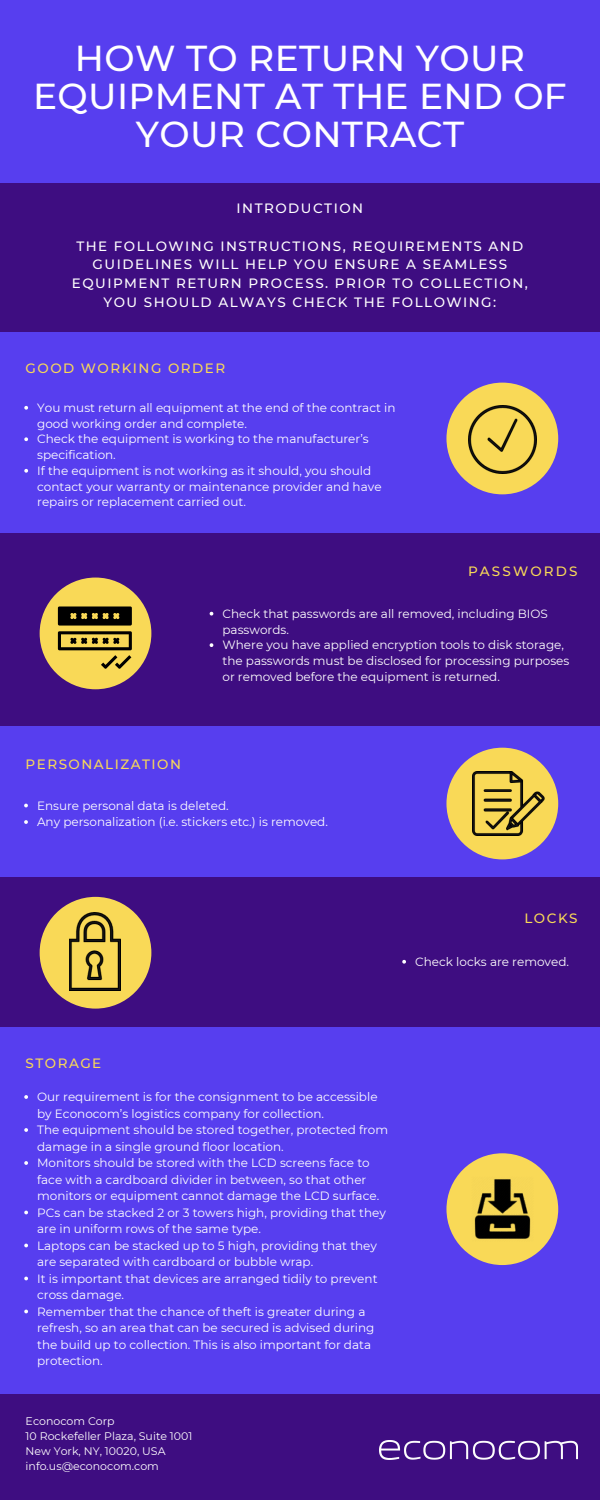
<style>
.page{position:relative;width:600px;height:1500px;background:#fff}
.page>*{position:absolute;margin:0;border:0;box-sizing:border-box;transform-origin:0 0}
.t1{font:500 36px/38.2px "Montserrat";letter-spacing:.01em;color:#fff;text-align:center}
.t2{font:500 13.5px/18.8px "Montserrat";letter-spacing:.11em;color:#fff;text-align:center}
.t3{font:500 13.5px "Montserrat";letter-spacing:.11em;color:#f9d957}
.t4{font:500 13.5px "Montserrat";letter-spacing:.16em;color:#f9d957}
.t5{font:12px/16.5px "Montserrat";color:#fff}
.t6{font:11px "Montserrat";color:#fff}
</style>
<div class="page">
<div style="left:0;top:0;width:600px;height:192px;background:#573eef"></div>
<div style="left:0;top:1388px;width:600px;height:112px;background:#3e0d81"></div>
<div style="left:0;top:720px;width:600px;height:226px;background:#573eef"></div>
<div style="left:0;top:325px;width:600px;height:220px;background:#573eef"></div>
<div style="left:0;top:534px;width:600px;height:192px;background:#3e0d81"></div>
<div style="left:0;top:183px;width:600px;height:149px;background:#3e0d81"></div>
<div style="left:0;top:979px;width:600px;height:415px;background:#573eef"></div>
<div style="left:0;top:877px;width:600px;height:150px;background:#3e0d81"></div>
<div style="left:446px;top:383px;width:112px;height:111px;background:#f9d957;border-radius:50%"></div>
<svg style="left:24px;top:1095px;width:4px;height:4px"></svg>
<svg style="left:24px;top:1128px;width:4px;height:4px"></svg>
<svg style="left:24px;top:1161px;width:4px;height:4px"></svg>
<svg style="left:24px;top:1211px;width:4px;height:3px"></svg>
<svg style="left:24px;top:1244px;width:4px;height:3px"></svg>
<svg style="left:24px;top:1277px;width:4px;height:3px"></svg>
<svg style="left:24px;top:1310px;width:4px;height:3px"></svg>
<div style="left:40px;top:578px;width:111px;height:111px;background:#f9d957;border-radius:50%"></div>
<div style="left:40px;top:897px;width:111px;height:112px;background:#f9d957;border-radius:50%"></div>
<div style="left:446px;top:1153px;width:112px;height:112px;background:#f9d957;border-radius:50%"></div>
<div style="left:446px;top:748px;width:112px;height:111px;background:#f9d957;border-radius:50%"></div>
<img style="left:70px;top:913px;width:51px;height:78px">
<img style="left:473px;top:771px;width:72px;height:65px">
<img style="left:469px;top:406px;width:67px;height:67px">
<img style="left:474px;top:1179px;width:57px;height:60px">
<svg style="left:24px;top:406px;width:4px;height:4px"></svg>
<svg style="left:24px;top:437px;width:4px;height:4px"></svg>
<svg style="left:24px;top:469px;width:4px;height:4px"></svg>
<img style="left:379px;top:1440px;width:199px;height:20px">
<svg style="left:58px;top:607px;width:74px;height:62px"></svg>
<svg style="left:210px;top:612px;width:3px;height:4px"></svg>
<svg style="left:210px;top:643px;width:3px;height:4px"></svg>
<svg style="left:24px;top:804px;width:4px;height:3px"></svg>
<svg style="left:24px;top:820px;width:4px;height:4px"></svg>
<svg style="left:402px;top:960px;width:4px;height:4px"></svg>
<p class="t1" style="left:33px;top:39px;width:535px">HOW TO RETURN YOUR<br>EQUIPMENT AT THE END OF<br>YOUR CONTRACT</p>
<p class="t2" style="left:237px;top:199px;width:128px">INTRODUCTION</p>
<p class="t2" style="left:72px;top:236px;width:458px">THE FOLLOWING INSTRUCTIONS, REQUIREMENTS AND GUIDELINES WILL HELP YOU ENSURE A SEAMLESS EQUIPMENT RETURN PROCESS. PRIOR TO COLLECTION, YOU SHOULD ALWAYS CHECK THE FOLLOWING:</p>
<p class="t3" style="left:26px;top:359px;width:201px">GOOD WORKING ORDER</p>
<p class="t5" style="left:37px;top:400px;width:360px;line-height:15.8px">You must return all equipment at the end of the contract in good working order and complete.</p>
<p class="t5" style="left:37px;top:431px;width:333px;line-height:15.8px">Check the equipment is working to the manufacturer’s specification.</p>
<p class="t5" style="left:37px;top:463px;width:346px;line-height:15.8px">If the equipment is not working as it should, you should contact your warranty or maintenance provider and have repairs or replacement carried out.</p>
<p class="t4" style="left:468px;top:563px;width:111px">PASSWORDS</p>
<p class="t3" style="left:26px;top:756px;width:157px">PERSONALIZATION</p>
<p class="t5" style="left:223px;top:606px;width:327px;line-height:15.8px">Check that passwords are all removed, including BIOS passwords.</p>
<p class="t5" style="left:223px;top:637px;width:348px;line-height:15.8px">Where you have applied encryption tools to disk storage, the passwords must be disclosed for processing purposes or removed before the equipment is returned.</p>
<p class="t5" style="left:37px;top:797px;width:193px">Ensure personal data is deleted.</p>
<p class="t5" style="left:37px;top:814px;width:292px">Any personalization (i.e. stickers etc.) is removed.</p>
<p class="t3" style="left:524px;top:910px;width:55px">LOCKS</p>
<p class="t5" style="left:415px;top:953px;width:155px">Check locks are removed.</p>
<p class="t3" style="left:26px;top:1055px;width:77px">STORAGE</p>
<p class="t5" style="left:37px;top:1089px;width:342px">Our requirement is for the consignment to be accessible by Econocom’s logistics company for collection.</p>
<p class="t5" style="left:37px;top:1122px;width:353px">The equipment should be stored together, protected from damage in a single ground floor location.</p>
<p class="t5" style="left:37px;top:1155px;width:344px">Monitors should be stored with the LCD screens face to face with a cardboard divider in between, so that other monitors or equipment cannot damage the LCD surface.</p>
<p class="t5" style="left:37px;top:1204px;width:350px">PCs can be stacked 2 or 3 towers high, providing that they are in uniform rows of the same type.</p>
<p class="t5" style="left:37px;top:1237px;width:341px">Laptops can be stacked up to 5 high, providing that they are separated with cardboard or bubble wrap.</p>
<p class="t5" style="left:37px;top:1270px;width:342px">It is important that devices are arranged tidily to prevent cross damage.</p>
<p class="t5" style="left:37px;top:1303px;width:339px">Remember that the chance of theft is greater during a refresh, so an area that can be secured is advised during the build up to collection. This is also important for data protection.</p>
<p class="t6" style="left:26px;top:1414px;width:91px">Econocom Corp</p>
<p class="t6" style="left:26px;top:1429px;width:168px">10 Rockefeller Plaza, Suite 1001</p>
<p class="t6" style="left:26px;top:1444px;width:141px">New York, NY, 10020, USA</p>
<p class="t6" style="left:26px;top:1459px;width:135px">info.us@econocom.com</p>
</div>
